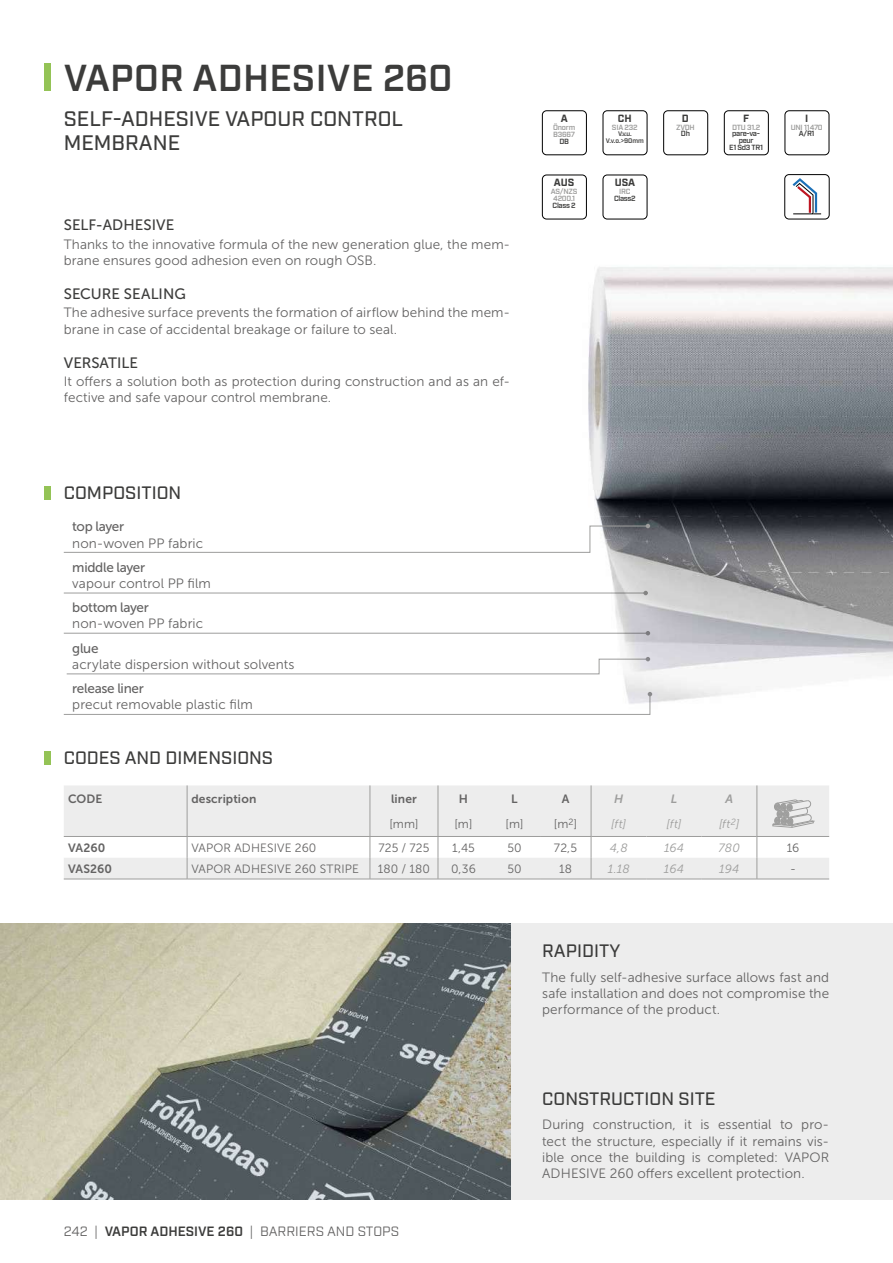
<style>
.page{position:relative;width:893px;height:1263px;background:#fff}
.page>*{position:absolute;margin:0;border:0;box-sizing:border-box;transform-origin:0 0}
.t1{font:600 37.5px "Industry";letter-spacing:.01em;color:#3c3c3b}
.t2{font:500 21px/24px "Industry";color:#3c3c3b}
.t3{font:500 18px "Industry";color:#3c3c3b}
.t4{font:15px "Museo Sans 500";letter-spacing:.005em;color:#3c3c3b}
.t5{font:13.5px/16.2px "Museo Sans 300";letter-spacing:.005em;color:#646363}
.t6{font:13.5px "Museo Sans 500";letter-spacing:-.02em;color:#646363}
.t7{font:13.5px "Industry";color:#646363}
.t8{font:12px "Museo Sans 300";letter-spacing:.015em;color:#646363}
.t9{font:12px "Museo Sans 700";letter-spacing:.01em;color:#646363}
.t10{font:italic 12px "Museo Sans 300";letter-spacing:.01em;color:#9d9d9c}
.t11{font:italic 12px "Museo Sans 700";color:#9d9d9c}
.t12{font:700 10.5px "Industry";color:#3c3c3b}
.t13{font:600 7.5px/7.5px "Industry";letter-spacing:-.03em;color:#9d9d9c}
.t14{font:600 7.5px/6.8px "Industry";letter-spacing:-.04em;color:#3c3c3b;text-align:center}
.t15{font:600 6.6px/6.8px "Industry";color:#3c3c3b;text-align:center}
.s1{font-weight:600;color:#3c3c3b}
</style>
<div class="page">
<div style="left:0;top:923px;width:893px;height:276px;background:#ededed"></div>
<img style="left:0;top:923px;width:510px;height:276px">
<img style="left:542px;top:267px;width:351px;height:435px">
<svg style="left:64px;top:785px;width:765px;height:94px;fill:#ededed"></svg>
<hr style="left:757px;top:836px;width:72px;height:1px;background:#9d9d9c">
<hr style="left:64px;top:836px;width:123px;height:1px;background:#9d9d9c">
<hr style="left:187px;top:836px;width:183px;height:1px;background:#9d9d9c">
<hr style="left:370px;top:836px;width:68px;height:1px;background:#9d9d9c">
<hr style="left:438px;top:836px;width:51px;height:1px;background:#9d9d9c">
<hr style="left:489px;top:836px;width:51px;height:1px;background:#9d9d9c">
<hr style="left:540px;top:836px;width:51px;height:1px;background:#9d9d9c">
<hr style="left:591px;top:836px;width:55px;height:1px;background:#9d9d9c">
<hr style="left:646px;top:836px;width:56px;height:1px;background:#9d9d9c">
<hr style="left:702px;top:836px;width:55px;height:1px;background:#9d9d9c">
<hr style="left:64px;top:879px;width:123px;height:1px;background:#9d9d9c">
<hr style="left:187px;top:879px;width:183px;height:1px;background:#9d9d9c">
<hr style="left:370px;top:879px;width:68px;height:1px;background:#9d9d9c">
<hr style="left:438px;top:879px;width:51px;height:1px;background:#9d9d9c">
<hr style="left:489px;top:879px;width:51px;height:1px;background:#9d9d9c">
<hr style="left:540px;top:879px;width:51px;height:1px;background:#9d9d9c">
<hr style="left:591px;top:879px;width:55px;height:1px;background:#9d9d9c">
<hr style="left:646px;top:879px;width:56px;height:1px;background:#9d9d9c">
<hr style="left:702px;top:879px;width:55px;height:1px;background:#9d9d9c">
<hr style="left:757px;top:879px;width:72px;height:1px;background:#9d9d9c">
<svg style="left:187px;top:785px;width:1px;height:94px"></svg>
<svg style="left:370px;top:785px;width:1px;height:94px"></svg>
<svg style="left:438px;top:785px;width:1px;height:94px"></svg>
<svg style="left:591px;top:785px;width:1px;height:94px"></svg>
<svg style="left:757px;top:785px;width:1px;height:94px"></svg>
<svg style="left:772px;top:799px;width:42px;height:29px"></svg>
<div style="left:45px;top:64px;width:6px;height:27px;background:#94c356"></div>
<svg style="left:792px;top:178px;width:29px;height:37px"></svg>
<div style="left:785px;top:174px;width:44px;height:45px;border:1px solid #000;border-radius:4px"></div>
<div style="left:785px;top:111px;width:44px;height:44px;border:1px solid #000;border-radius:4px"></div>
<div style="left:724px;top:111px;width:44px;height:44px;border:1px solid #000;border-radius:4px"></div>
<div style="left:663px;top:111px;width:45px;height:44px;border:1px solid #000;border-radius:4px"></div>
<div style="left:603px;top:111px;width:44px;height:44px;border:1px solid #000;border-radius:4px"></div>
<div style="left:542px;top:111px;width:45px;height:44px;border:1px solid #000;border-radius:4px"></div>
<div style="left:45px;top:751px;width:6px;height:13px;background:#94c356"></div>
<div style="left:45px;top:486px;width:6px;height:13px;background:#94c356"></div>
<hr style="left:64px;top:593px;width:582px;height:1px;background:#9d9d9c">
<svg style="left:643px;top:591px;width:5px;height:4px"></svg>
<hr style="left:64px;top:633px;width:584px;height:1px;background:#9d9d9c">
<svg style="left:646px;top:631px;width:4px;height:4px"></svg>
<svg style="left:63px;top:524px;width:587px;height:29px"></svg>
<svg style="left:66px;top:657px;width:584px;height:17px"></svg>
<svg style="left:63px;top:692px;width:589px;height:23px"></svg>
<div style="left:542px;top:175px;width:45px;height:44px;border:1px solid #000;border-radius:4px"></div>
<div style="left:603px;top:175px;width:44px;height:44px;border:1px solid #000;border-radius:4px"></div>
<h1 class="t1" style="left:64px;top:56px;width:390px">VAPOR ADHESIVE 260</h1>
<h2 class="t2" style="left:64px;top:107px;width:341px">SELF-ADHESIVE VAPOUR CONTROL<br>MEMBRANE</h2>
<p class="t4" style="left:64px;top:217px;width:112px">SELF-ADHESIVE</p>
<p class="t5" style="left:64px;top:236px;width:448px">Thanks to the innovative formula of the new generation glue, the mem&shy;brane ensures good adhesion even on rough OSB.</p>
<p class="t4" style="left:64px;top:286px;width:124px">SECURE SEALING</p>
<p class="t5" style="left:64px;top:305px;width:448px">The adhesive surface prevents the formation of airflow behind the mem&shy;brane in case of accidental breakage or failure to seal.</p>
<p class="t4" style="left:64px;top:354px;width:76px">VERSATILE</p>
<p class="t5" style="left:64px;top:373px;width:448px">It offers a solution both as protection during construction and as an ef&shy;fective and safe vapour control membrane.</p>
<h3 class="t3" style="left:64px;top:482px;width:119px">COMPOSITION</h3>
<p class="t6" style="left:72px;top:519px;width:53px">top layer</p>
<p class="t5" style="left:72px;top:535px;width:132px">non-woven PP fabric</p>
<p class="t6" style="left:72px;top:560px;width:74px">middle layer</p>
<p class="t5" style="left:72px;top:575px;width:140px">vapour control PP film</p>
<p class="t6" style="left:72px;top:600px;width:78px">bottom layer</p>
<p class="t5" style="left:72px;top:616px;width:132px">non-woven PP fabric</p>
<p class="t6" style="left:72px;top:640px;width:28px">glue</p>
<p class="t5" style="left:72px;top:656px;width:224px">acrylate dispersion without solvents</p>
<p class="t6" style="left:72px;top:681px;width:73px">release liner</p>
<p class="t5" style="left:72px;top:696px;width:182px">precut removable plastic film</p>
<p class="t12" style="left:561px;top:112px;width:9px">A</p>
<p class="t13" style="left:553px;top:124px;width:24px">Önorm<br>B3667</p>
<p class="t14" style="left:559px;top:138px;width:11px">DB</p>
<p class="t12" style="left:554px;top:177px;width:22px">AUS</p>
<p class="t13" style="left:551px;top:188px;width:28px;text-align:center">AS/NZS<br>4200.1</p>
<p class="t14" style="left:553px;top:203px;width:25px">Class 2</p>
<p class="t12" style="left:618px;top:112px;width:15px">CH</p>
<p class="t13" style="left:612px;top:124px;width:27px">SIA 232</p>
<p class="t15" style="left:606px;top:131px;width:39px">V.v.u.<br>V.v.o.&gt;90mm</p>
<p class="t12" style="left:615px;top:177px;width:22px">USA</p>
<p class="t13" style="left:619px;top:188px;width:13px">IRC</p>
<p class="t14" style="left:614px;top:195px;width:23px">Class2</p>
<p class="t12" style="left:682px;top:112px;width:8px">D</p>
<p class="t13" style="left:676px;top:124px;width:20px">ZVDH</p>
<p class="t14" style="left:681px;top:131px;width:10px">Dh</p>
<p class="t12" style="left:743px;top:112px;width:8px">F</p>
<p class="t13" style="left:732px;top:124px;width:30px">DTU 31.2</p>
<p class="t14" style="left:729px;top:131px;width:35px">pare-va&shy;peur<br>E1 Sd3 TR1</p>
<p class="t12" style="left:805px;top:112px;width:5px">I</p>
<p class="t13" style="left:791px;top:124px;width:34px">UNI 11470</p>
<p class="t14" style="left:799px;top:131px;width:17px">A/R1</p>
<h3 class="t3" style="left:64px;top:747px;width:211px">CODES AND DIMENSIONS</h3>
<p class="t9" style="left:68px;top:792px;width:36px">CODE</p>
<p class="t9" style="left:191px;top:792px;width:66px">description</p>
<p class="t9" style="left:391px;top:792px;width:27px">liner</p>
<p class="t9" style="left:459px;top:792px;width:11px">H</p>
<p class="t9" style="left:511px;top:792px;width:8px">L</p>
<p class="t9" style="left:562px;top:792px;width:9px">A</p>
<p class="t11" style="left:614px;top:792px;width:11px">H</p>
<p class="t11" style="left:671px;top:792px;width:8px">L</p>
<p class="t11" style="left:725px;top:792px;width:9px">A</p>
<p class="t8" style="left:389px;top:817px;width:30px">[mm]</p>
<p class="t8" style="left:455px;top:817px;width:19px">[m]</p>
<p class="t8" style="left:506px;top:817px;width:19px">[m]</p>
<p class="t8" style="left:554px;top:817px;width:25px">[m<sup>2</sup>]</p>
<p class="t10" style="left:611px;top:817px;width:16px">[ft]</p>
<p class="t10" style="left:667px;top:817px;width:16px">[ft]</p>
<p class="t10" style="left:719px;top:817px;width:22px">[ft<sup>2</sup>]</p>
<p class="t9" style="left:68px;top:841px;width:39px">VA260</p>
<p class="t8" style="left:191px;top:841px;width:127px">VAPOR ADHESIVE 260</p>
<p class="t8" style="left:378px;top:841px;width:53px">725 / 725</p>
<p class="t8" style="left:452px;top:841px;width:24px">1,45</p>
<p class="t8" style="left:507px;top:841px;width:16px">50</p>
<p class="t8" style="left:554px;top:841px;width:25px">72,5</p>
<p class="t10" style="left:610px;top:841px;width:19px">4,8</p>
<p class="t10" style="left:664px;top:841px;width:22px">164</p>
<p class="t10" style="left:719px;top:841px;width:23px">780</p>
<p class="t8" style="left:787px;top:841px;width:14px">16</p>
<p class="t9" style="left:68px;top:862px;width:46px">VAS260</p>
<p class="t8" style="left:191px;top:862px;width:169px">VAPOR ADHESIVE 260 STRIPE</p>
<p class="t8" style="left:378px;top:862px;width:54px">180 / 180</p>
<p class="t8" style="left:451px;top:862px;width:26px">0,36</p>
<p class="t8" style="left:507px;top:862px;width:16px">50</p>
<p class="t8" style="left:559px;top:862px;width:14px">18</p>
<p class="t10" style="left:608px;top:862px;width:23px">1.18</p>
<p class="t10" style="left:664px;top:862px;width:22px">164</p>
<p class="t10" style="left:719px;top:862px;width:22px">194</p>
<p class="t8" style="left:790px;top:862px;width:7px">-</p>
<h3 class="t3" style="left:542px;top:940px;width:80px">RAPIDITY</h3>
<p class="t5" style="left:542px;top:969px;width:289px;text-align:justify">The fully self-adhesive surface allows fast and safe installation and does not compromise the performance of the product.</p>
<p class="t7" style="left:64px;top:1223px;width:337px">242 | <span class="s1">VAPOR ADHESIVE 260</span> | BARRIERS AND STOPS</p>
<h3 class="t3" style="left:542px;top:1088px;width:175px">CONSTRUCTION SITE</h3>
<p class="t5" style="left:542px;top:1117px;width:289px;text-align:justify">During construction, it is essential to pro&shy;tect the structure, especially if it remains vis&shy;ible once the building is completed: VAPOR ADHESIVE 260 offers excellent protection.</p>
</div>
